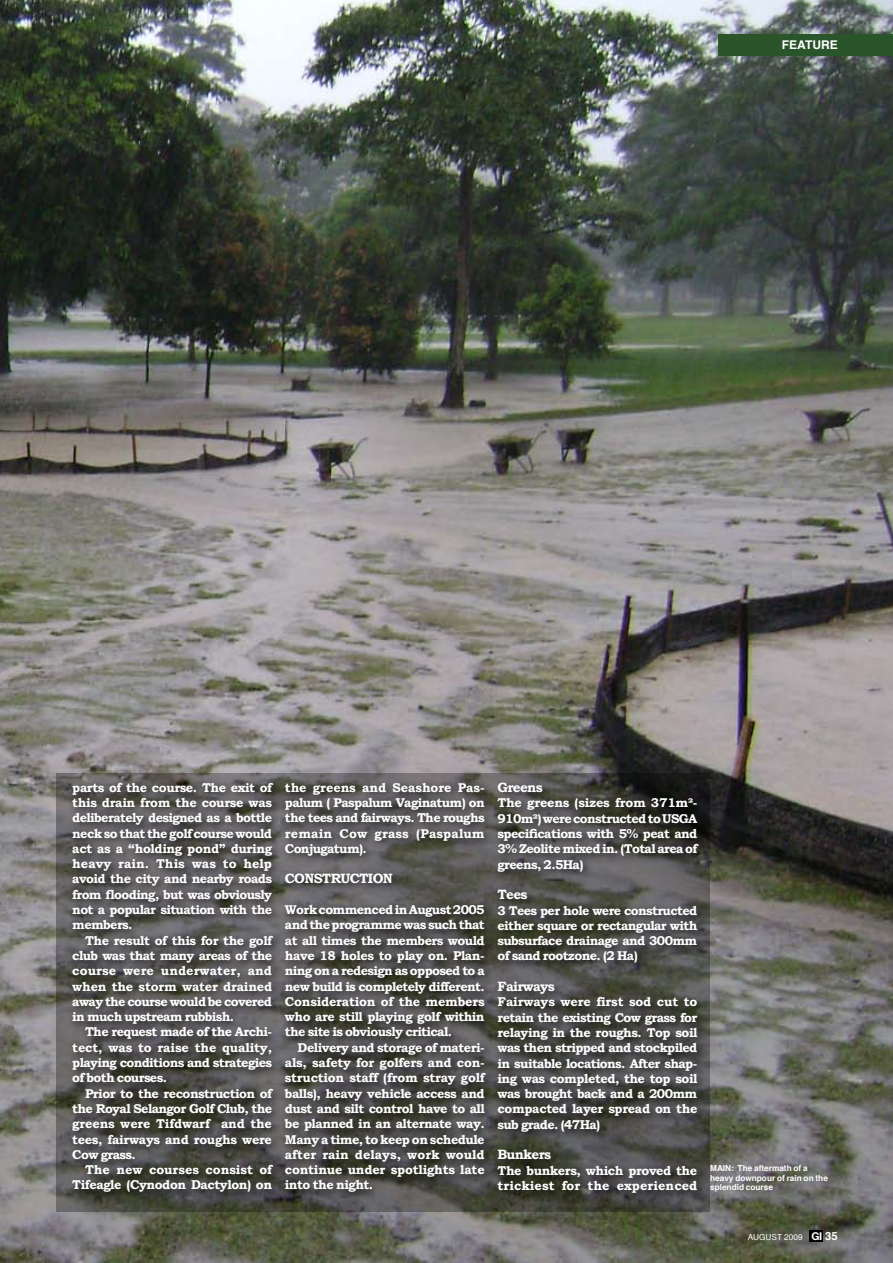
<style>
.page{position:relative;width:893px;height:1263px;background:#fff}
.page>*{position:absolute;margin:0;border:0;box-sizing:border-box;transform-origin:0 0}
.t1{font:700 13.5px "Bookman Old Style";letter-spacing:-.05em;color:#fff}
.t2{font:700 12.75px/15.3px "Bookman Old Style";letter-spacing:-.05em;color:#fff;text-align:justify}
.t3{font:700 12.75px/15.3px "Bookman Old Style";letter-spacing:.005em;color:#fff}
.t4{font:700 12px "Helvetica";color:#fff}
.t5{font:700 8.25px/9.8px "Helvetica";color:#fff}
.t6{font:8.25px "Helvetica";color:#fff}
.s1{font-family:"Helvetica Neue";font-weight:700;font-size:10.8px}
.s2{font-weight:700;font-size:11.25px}
</style>
<div class="page">
<img style="left:0;top:0;width:893px;height:1263px">
<svg style="left:57px;top:774px;width:653px;height:438px;background:#555550"></svg>
<div style="left:719px;top:34px;width:174px;height:21px;background:#2a542a"></div>
<div style="left:809px;top:1230px;width:14px;height:11px;background:#000"></div>
<div style="left:67px;top:777px;width:641px;height:426px;background:#000;opacity:.75"></div>
<p class="t4" style="left:782px;top:35px;width:9px">Fea</p>
<p class="t4" style="left:805px;top:35px;width:33px">ture</p>
<p class="t2" style="left:72px;top:779px;width:201px">parts of the course. The exit of this drain from the course was deliberately designed as a bottle neck so that the golf course would act as a “holding pond” during heavy rain. This was to help avoid the city and nearby roads from flooding, but was obviously not a popular situation with the members.</p>
<p class="t2" style="left:72px;top:932px;width:201px;text-indent:13px">The result of this for the golf club was that many areas of the course were underwater, and when the storm water drained away the course would be covered in much upstream rubbish.</p>
<p class="t2" style="left:72px;top:1024px;width:201px;text-indent:13px">The request made of the Archi&shy;tect, was to raise the quality, playing conditions and strategies of both courses.</p>
<p class="t2" style="left:72px;top:1085px;width:201px;text-indent:13px">Prior to the reconstruction of the Royal Selangor Golf Club, the greens were Tifdwarf and the tees, fairways and roughs were Cow grass.</p>
<p class="t2" style="left:72px;top:1162px;width:201px;text-align:right">The new courses consist of<br>Tifeagle (Cynodon Dactylon) on</p>
<p class="t2" style="left:285px;top:779px;width:201px">the greens and Seashore Pas&shy;palum ( Paspalum Vaginatum) on the tees and fairways. The roughs remain Cow grass (Paspalum Conjugatum).</p>
<p class="t1" style="left:285px;top:871px;width:109px">Construction</p>
<p class="t2" style="left:285px;top:902px;width:201px">Work commenced in August 2005 and the programme was such that at all times the members would have 18 holes to play on. Plan&shy;ning on a redesign as opposed to a new build is completely different.<br>Consideration of the members who are still playing golf within the site is obviously critical.</p>
<p class="t2" style="left:285px;top:1039px;width:201px;text-indent:13px">Delivery and storage of materi&shy;als, safety for golfers and con&shy;struction staff (from stray golf balls), heavy vehicle access and dust and silt control have to all be planned in an alternate way.<br>Many a time, to keep on schedule after rain delays, work would continue under spotlights late into the night.</p>
<p class="t1" style="left:497px;top:779px;width:47px">Greens</p>
<p class="t2" style="left:497px;top:795px;width:201px">The greens (sizes from 371m²- 910m²) were constructed to USGA specifications with 5% peat and 3% Zeolite mixed in. (Total area of greens, 2.5Ha)</p>
<p class="t1" style="left:497px;top:886px;width:32px">Tees</p>
<p class="t2" style="left:497px;top:902px;width:201px">3 Tees per hole were constructed either square or rectangular with subsurface drainage and 300mm of sand rootzone. (2 Ha)</p>
<p class="t1" style="left:497px;top:978px;width:59px">Fairways</p>
<p class="t2" style="left:497px;top:994px;width:201px">Fairways were first sod cut to retain the existing Cow grass for relaying in the roughs. Top soil was then stripped and stockpiled in suitable locations. After shap&shy;ing was completed, the top soil was brought back and a 200mm compacted layer spread on the sub grade. (47Ha)</p>
<p class="t1" style="left:497px;top:1147px;width:55px">Bunkers</p>
<p class="t3" style="left:497px;top:1162px;width:201px">The bunkers, which proved the trickiest for the experienced</p>
<p class="t5" style="left:710px;top:1163px;width:119px">MAIN: The aftermath of a heavy downpour of rain on the splendid course</p>
<p class="t6" style="left:748px;top:1231px;width:91px">AUGUST 2009 <span class="s1">GI</span> <span class="s2">35</span></p>
</div>
